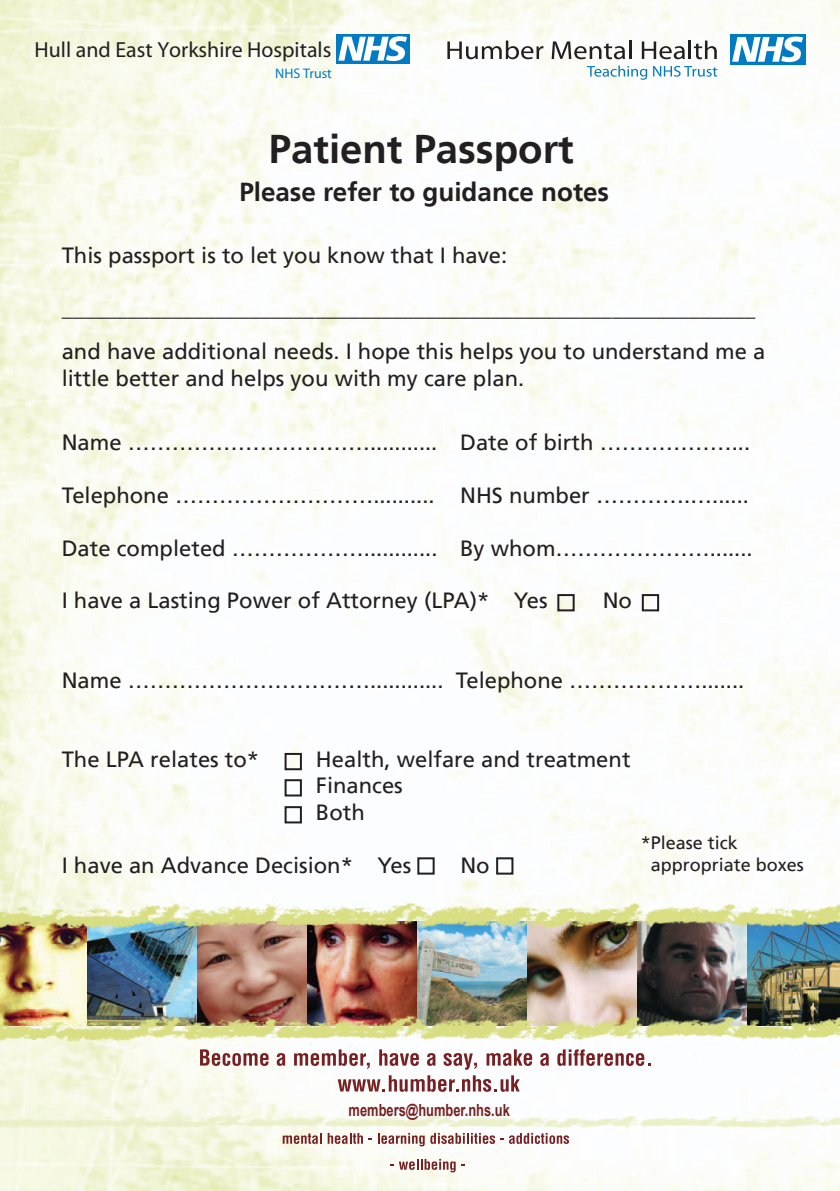
<style>
.page{position:relative;width:840px;height:1191px;background:#fff}
.page>*{position:absolute;margin:0;border:0;box-sizing:border-box;transform-origin:0 0}
.t1{font:700 40px "Frutiger";color:#231f20}
.t2{font:700 26px "Frutiger";color:#231f20}
.t3{font:22px/26.4px "Frutiger";color:#231f20}
.t4{font:21.8px "Myriad";color:#231f20}
.t5{font:18px/21.6px "Frutiger";color:#231f20}
.t6{font:700 16.8px "Arial";color:#762023;scale:.77 1}
.t7{font:14px "Myriad";color:#0079c2}
</style>
<div class="page">
<img style="left:0;top:0;width:839px;height:1191px">
<img style="left:0;top:944px;width:637px;height:62px">
<img style="left:87px;top:944px;width:110px;height:62px">
<svg style="left:197px;top:944px;width:110px;height:62px;background:#b1806e"></svg>
<img style="left:307px;top:944px;width:110px;height:62px">
<img style="left:417px;top:944px;width:110px;height:62px">
<img style="left:527px;top:944px;width:109px;height:62px">
<svg style="left:637px;top:944px;width:109px;height:62px;background:#4f4948"></svg>
<img style="left:746px;top:944px;width:93px;height:62px">
<img style="left:0;top:888px;width:839px;height:56px">
<img style="left:0;top:1006px;width:839px;height:51px">
<img style="left:0;top:1099px;width:839px;height:41px">
<svg style="left:282px;top:1133px;width:39px;height:11px"></svg>
<svg style="left:327px;top:1133px;width:97px;height:13px"></svg>
<svg style="left:430px;top:1133px;width:139px;height:11px"></svg>
<svg style="left:390px;top:1159px;width:65px;height:13px"></svg>
<svg style="left:200px;top:1049px;width:68px;height:17px"></svg>
<svg style="left:276px;top:1053px;width:9px;height:13px"></svg>
<svg style="left:540px;top:1053px;width:8px;height:13px"></svg>
<svg style="left:557px;top:1049px;width:93px;height:17px"></svg>
<svg style="left:294px;top:1049px;width:238px;height:42px"></svg>
<div style="left:729px;top:34px;width:76px;height:31px;background:#007ac2"></div>
<svg style="left:732px;top:37px;width:70px;height:25px"></svg>
<svg style="left:447px;top:41px;width:96px;height:18px"></svg>
<svg style="left:551px;top:41px;width:73px;height:18px"></svg>
<hr style="left:628px;top:41px;width:3px;height:18px;background:#231f20">
<svg style="left:641px;top:41px;width:75px;height:18px"></svg>
<svg style="left:586px;top:65px;width:60px;height:15px"></svg>
<svg style="left:652px;top:66px;width:64px;height:11px"></svg>
<div style="left:336px;top:34px;width:73px;height:30px;background:#007ac2"></div>
<svg style="left:338px;top:36px;width:69px;height:25px"></svg>
<svg style="left:283px;top:593px;width:376px;height:282px"></svg>
<p class="t4" style="left:35px;top:41px;width:298px">Hull and East Yorkshire Hospitals</p>
<p class="t7" style="left:275px;top:68px;width:58px">NHS Trust</p>
<h1 class="t1" style="left:269px;top:126px;width:306px">Patient Passport</h1>
<p class="t2" style="left:239px;top:177px;width:371px">Please refer to guidance notes</p>
<p class="t3" style="left:62px;top:242px;width:447px">This passport is to let you know that I have:</p>
<p class="t3" style="left:62px;top:287px;width:704px;line-height:43.4px">_______________________________________________________________ and have additional needs. I hope this helps you to understand me a</p>
<p class="t3" style="left:62px;top:365px;width:464px">little better and helps you with my care plan.</p>
<p class="t3" style="left:62px;top:429px;width:689px">Name ……………………………........... Date of birth ………………...</p>
<p class="t3" style="left:62px;top:482px;width:688px">Telephone ……………………….......... NHS number ………….…......</p>
<p class="t3" style="left:62px;top:535px;width:692px">Date completed ………………............ By whom………………….......</p>
<p class="t3" style="left:62px;top:588px;width:487px">I have a Lasting Power of Attorney (LPA)* Yes</p>
<p class="t3" style="left:602px;top:588px;width:31px">No</p>
<p class="t3" style="left:62px;top:667px;width:683px">Name ……………………………............ Telephone ……………….......</p>
<p class="t3" style="left:62px;top:746px;width:199px">The LPA relates to*</p>
<p class="t3" style="left:316px;top:746px;width:316px">Health, welfare and treatment<br>Finances<br>Both</p>
<p class="t3" style="left:62px;top:852px;width:351px">I have an Advance Decision* Yes</p>
<p class="t3" style="left:460px;top:852px;width:31px">No</p>
<p class="t5" style="left:650px;top:832px;width:155px;text-indent:-10px">*Please tick appropriate boxes</p>
<p class="t6" style="left:348px;top:1100px;width:211px">members@humber.nhs.uk</p>
</div>
